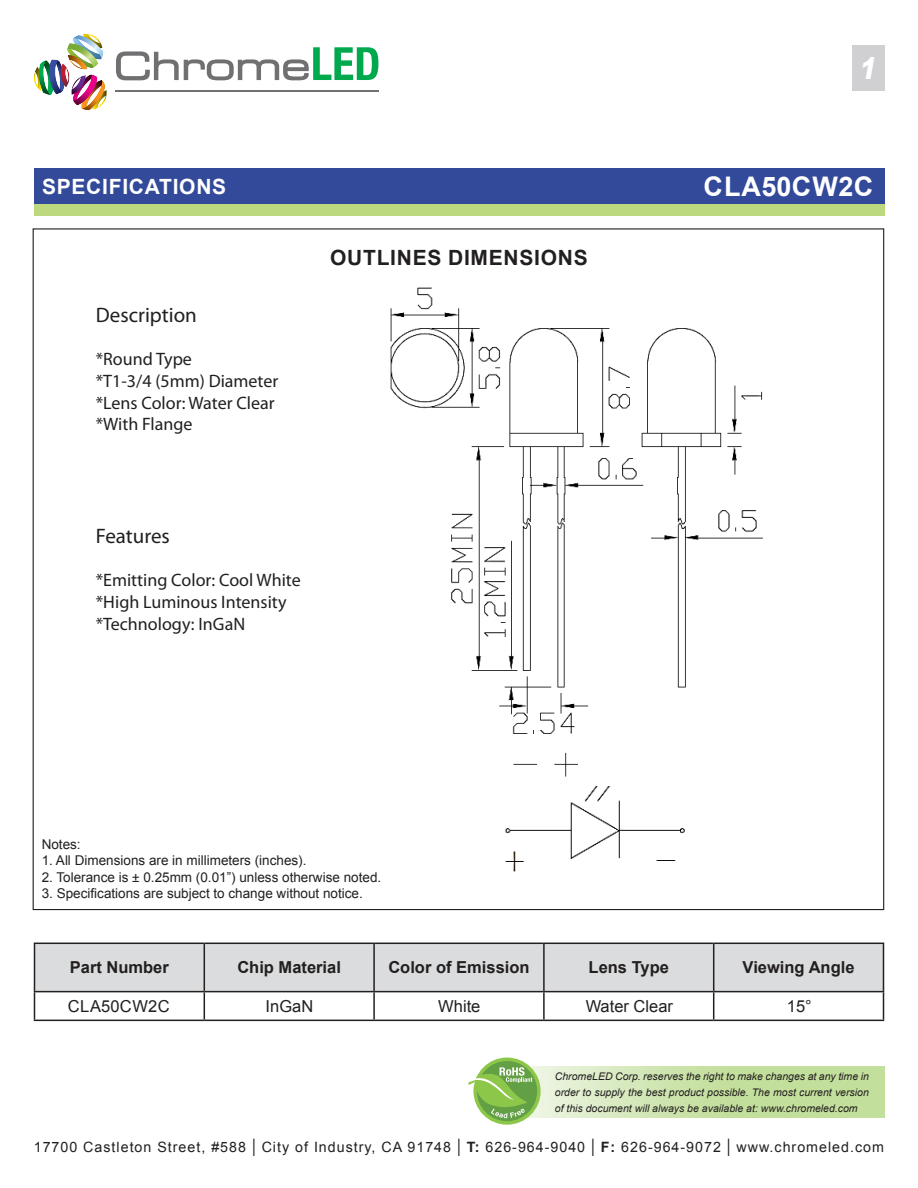
<style>
.page{position:relative;width:918px;height:1188px;background:#fff}
.page>*{position:absolute;margin:0;border:0;box-sizing:border-box;transform-origin:0 0}
.t1{font:italic 900 30px "Arial";color:#fff;scale:.8 1}
.t2{font:700 27px "Arial";letter-spacing:.02em;color:#fff}
.t3{font:21px "Myriad Pro";color:#221f1f}
.t4{font:700 21px "Arial";letter-spacing:.035em;color:#221f1f}
.t5{font:700 21px "Arial";letter-spacing:.035em;color:#fff}
.t6{font:18px/21.6px "Myriad Pro";color:#221f1f}
.t7{font:700 16.5px "Arial";color:#221f1f}
.t8{font:16.5px "Arial";color:#221f1f}
.t9{font:16.5px "Arial";letter-spacing:.02em;color:#221f1f}
.t10{font:14.25px "Arial";letter-spacing:.07em;color:#221f1f}
.t11{font:13.5px "Arial";color:#221f1f}
.t12{font:italic 10.5px/15.8px "Arial";color:#221f1f;text-align:justify}
.s1{font-size:18.6px}
.s2{font-weight:700}
</style>
<div class="page">
<img style="left:73px;top:75px;width:25px;height:31px">
<img style="left:71px;top:75px;width:15px;height:20px">
<img style="left:82px;top:80px;width:24px;height:30px">
<img style="left:39px;top:60px;width:23px;height:35px">
<img style="left:60px;top:63px;width:9px;height:25px">
<img style="left:34px;top:69px;width:5px;height:20px">
<img style="left:67px;top:43px;width:31px;height:25px">
<img style="left:68px;top:55px;width:20px;height:14px">
<img style="left:73px;top:35px;width:30px;height:24px">
<img style="left:85px;top:34px;width:17px;height:12px">
<hr style="left:115px;top:90px;width:263px;height:2px;background:#707073">
<svg style="left:116px;top:47px;width:262px;height:33px"></svg>
<svg style="left:473px;top:1058px;width:68px;height:67px"></svg>
<div style="left:477px;top:1061px;width:60px;height:60px;background:#639f44;border-radius:50%"></div>
<svg style="left:469px;top:1067px;width:64px;height:51px"></svg>
<div style="left:34px;top:168px;width:850px;height:37px;background:#334a9a"></div>
<div style="left:34px;top:204px;width:850px;height:12px;background:#bcd97d"></div>
<svg style="left:34px;top:943px;width:850px;height:77px"></svg>
<hr style="left:34px;top:1020px;width:170px;height:1px;background:#221f1f">
<hr style="left:204px;top:1020px;width:170px;height:1px;background:#221f1f">
<hr style="left:374px;top:1020px;width:170px;height:1px;background:#221f1f">
<hr style="left:544px;top:1020px;width:170px;height:1px;background:#221f1f">
<hr style="left:714px;top:1020px;width:170px;height:1px;background:#221f1f">
<div style="left:852px;top:45px;width:32px;height:46px;background:#d0d0d2"></div>
<img style="left:504px;top:786px;width:181px;height:86px">
<img style="left:390px;top:287px;width:373px;height:490px">
<h3 class="t5" style="left:42px;top:178px;width:186px">speciFicaTions</h3>
<h3 class="t3" style="left:96px;top:307px;width:103px">Description</h3>
<h3 class="t6" style="left:96px;top:350px;width:184px">*Round Type<br>*T1-3/4 (5mm) Diameter *Lens Color: Water Clear *With Flange</h3>
<h3 class="t4" style="left:330px;top:250px;width:259px">ouTlines dimensions</h3>
<h3 class="t3" style="left:96px;top:528px;width:76px">Features</h3>
<h3 class="t6" style="left:96px;top:571px;width:207px">*Emitting Color: Cool White *High Luminous Intensity *Technology: InGaN</h3>
<p class="t11" style="left:42px;top:839px;width:41px">Notes:</p>
<p class="t11" style="left:42px;top:856px;width:266px">1. All Dimensions are in millimeters (inches).</p>
<p class="t11" style="left:42px;top:872px;width:341px">2. Tolerance is ± 0.25mm (0.01”) unless otherwise noted.</p>
<p class="t11" style="left:42px;top:888px;width:323px">3. Specifications are subject to change without notice.</p>
<h1 class="t1" style="left:859px;top:51px;width:26px">1</h1>
<h2 class="t2" style="left:704px;top:176px;width:171px">CLA50CW2C</h2>
<h3 class="t7" style="left:70px;top:961px;width:101px">part number</h3>
<h3 class="t7" style="left:237px;top:961px;width:105px">chip material</h3>
<h3 class="t7" style="left:388px;top:961px;width:143px">color of emission</h3>
<h3 class="t7" style="left:589px;top:961px;width:82px">lens Type</h3>
<h3 class="t7" style="left:743px;top:961px;width:113px">Viewing angle</h3>
<h3 class="t9" style="left:68px;top:996px;width:103px">CLA50CW2C</h3>
<h3 class="t8" style="left:266px;top:996px;width:49px">InGaN</h3>
<h3 class="t8" style="left:438px;top:996px;width:44px">White</h3>
<h3 class="t8" style="left:586px;top:996px;width:89px">Water Clear</h3>
<h3 class="t8" style="left:787px;top:996px;width:26px">15°</h3>
<p class="t12" style="left:555px;top:1070px;width:316px">ChromeLED Corp. reserves the right to make changes at any time in order to supply the best product possible. The most current version of this document will always be available at: www.chromeled.com</p>
<h3 class="t10" style="left:34px;top:1141px;width:852px">17700 Castleton Street, #588 <span class="s1">|</span> City of Industry, CA 91748 <span class="s1">|</span> <span class="s2">T:</span> 626-964-9040 <span class="s1">|</span> <span class="s2">F:</span> 626-964-9072 <span class="s1">|</span> www.chromeled.com</h3>
</div>
